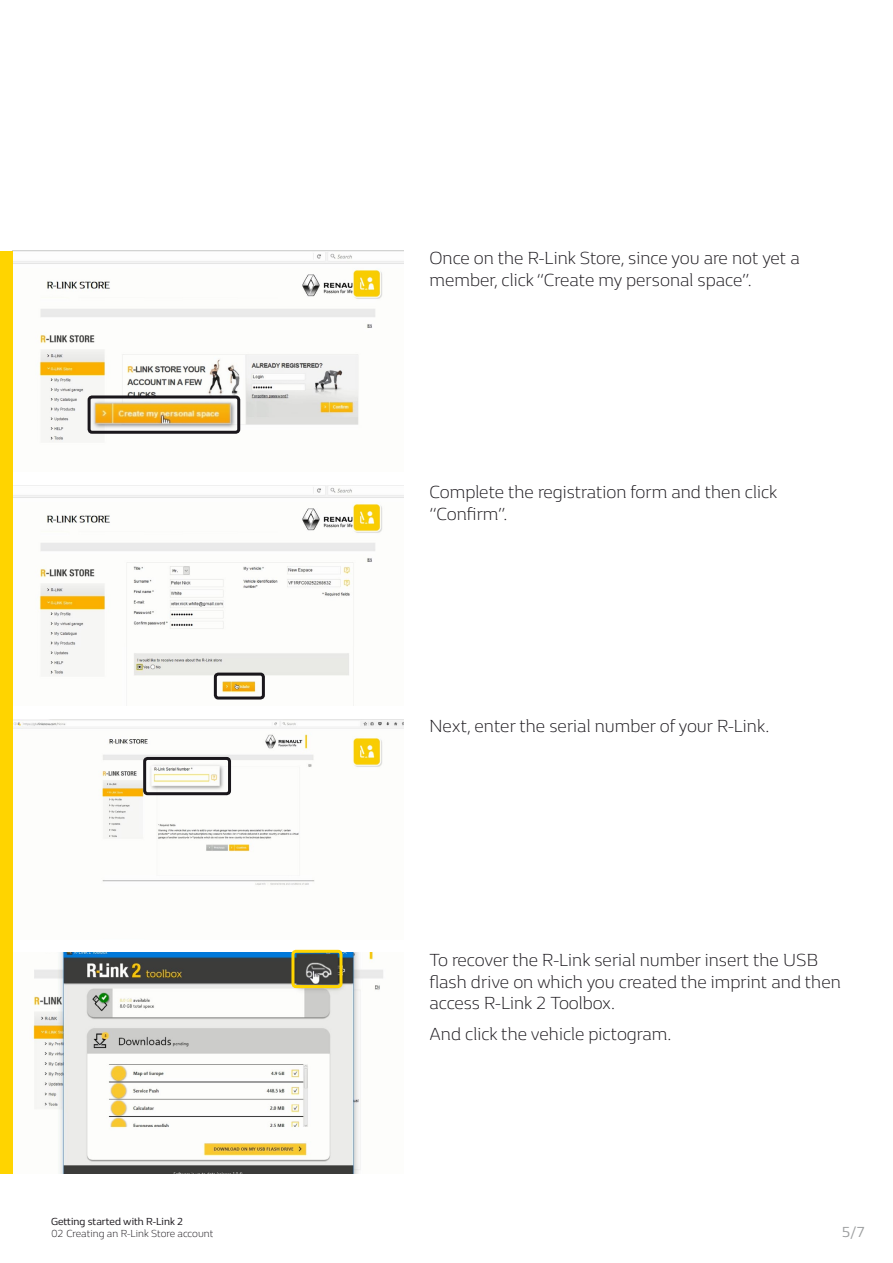
<style>
.page{position:relative;width:893px;height:1263px;background:#fff}
.page>*{position:absolute;margin:0;border:0;box-sizing:border-box;transform-origin:0 0}
.t1{font:300 18px/21.8px "Renault Life";color:#1a171c}
.t2{font:15px "Renault Life";color:#9c9e9f}
.t3{font:300 10.5px "Renault Life";color:#1a171c}
.t4{font:10.5px "Renault Life";color:#1a171c}
</style>
<div class="page">
<img style="left:13px;top:251px;width:391px;height:191px">
<img style="left:13px;top:485px;width:391px;height:220px">
<img style="left:13px;top:719px;width:391px;height:166px">
<img style="left:33px;top:952px;width:350px;height:222px">
<div style="left:88px;top:395px;width:152px;height:39px;border:3px solid #1a171c;border-radius:3px"></div>
<div style="left:214px;top:673px;width:51px;height:26px;border:3px solid #1a171c;border-radius:3px"></div>
<div style="left:143px;top:757px;width:88px;height:38px;border:3px solid #1a171c;border-radius:3px"></div>
<div style="left:291px;top:950px;width:51px;height:38px;border:3px solid #ffd400;border-radius:3px"></div>
<div style="left:0;top:251px;width:13px;height:923px;background:#ffd400"></div>
<p class="t4" style="left:51px;top:1214px;width:134px">Getting started with R-Link 2</p>
<p class="t3" style="left:51px;top:1227px;width:164px">02 Creating an R-Link Store account</p>
<p class="t1" style="left:429px;top:247px;width:372px">Once on the R-Link Store, since you are not yet a member, click “Create my personal space”.</p>
<p class="t1" style="left:429px;top:480px;width:350px">Complete the registration form and then click “Confirm”.</p>
<p class="t1" style="left:429px;top:714px;width:341px">Next, enter the serial number of your R-Link.</p>
<p class="t1" style="left:429px;top:948px;width:413px">To recover the R-Link serial number insert the USB flash drive on which you created the imprint and then access R-Link 2 Toolbox.</p>
<p class="t1" style="left:429px;top:1022px;width:243px">And click the vehicle pictogram.</p>
<p class="t2" style="left:842px;top:1222px;width:25px">5/7</p>
</div>
